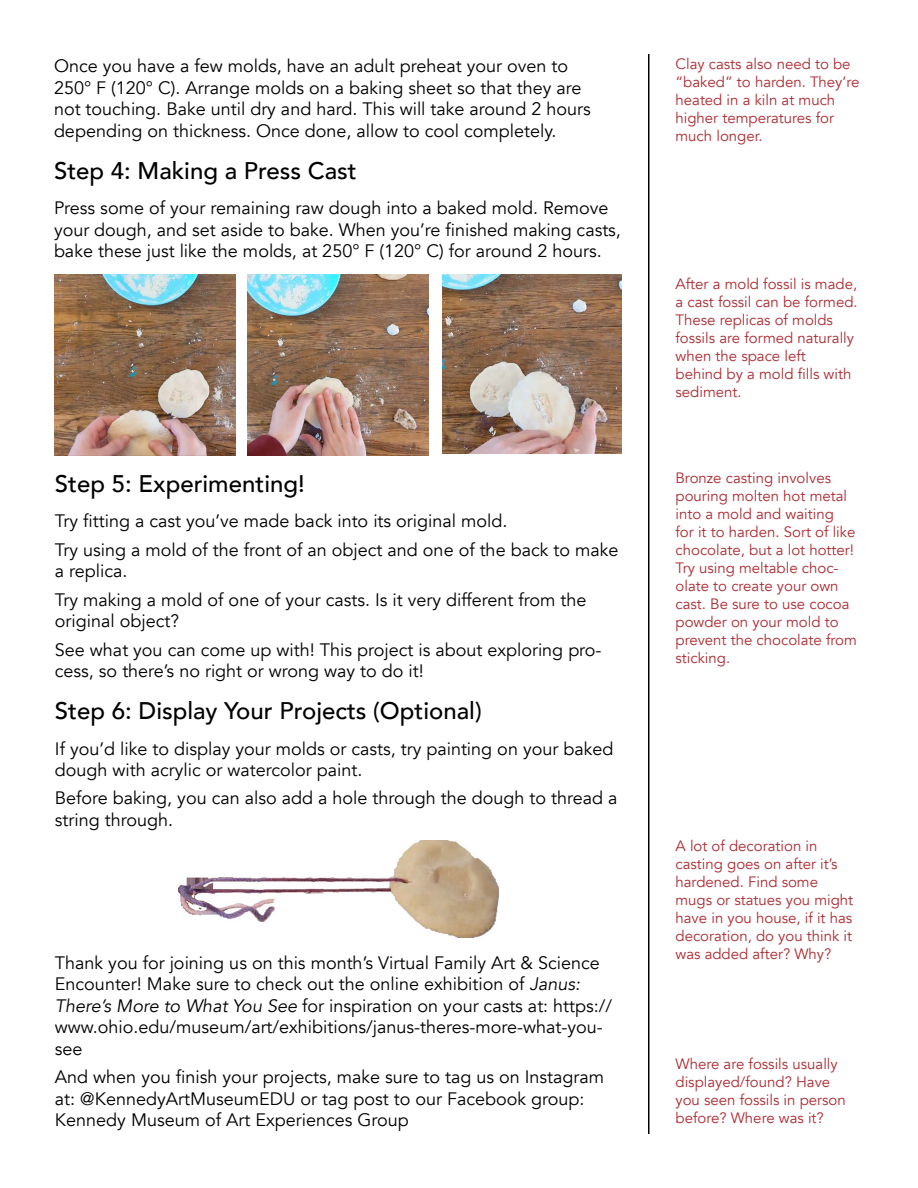
<style>
.page{position:relative;width:918px;height:1188px;background:#fff}
.page>*{position:absolute;margin:0;border:0;box-sizing:border-box;transform-origin:0 0}
.t1{font:500 24px "Avenir";color:#000}
.t2{font:18px/21.6px "Avenir";color:#000}
.t3{font:15px/18px "Avenir";color:#ab2c33}
.s1{font-style:italic}
</style>
<div class="page">
<hr style="left:648px;top:54px;width:2px;height:1080px;background:#000">
<img style="left:55px;top:275px;width:180px;height:180px">
<img style="left:248px;top:274px;width:180px;height:181px">
<img style="left:443px;top:274px;width:179px;height:180px">
<img style="left:179px;top:841px;width:319px;height:97px">
<p class="t2" style="left:54px;top:55px;width:538px">Once you have a few molds, have an adult preheat your oven to 250° F (120° C). Arrange molds on a baking sheet so that they are not touching. Bake until dry and hard. This will take around 2 hours depending on thickness. Once done, allow to cool completely.</p>
<h1 class="t1" style="left:54px;top:150px;width:304px">Step 4: Making a Press Cast</h1>
<p class="t2" style="left:54px;top:198px;width:568px">Press some of your remaining raw dough into a baked mold. Remove your dough, and set aside to bake. When you’re finished making casts, bake these just like the molds, at 250° F (120° C) for around 2 hours.</p>
<h1 class="t1" style="left:55px;top:463px;width:251px">Step 5: Experimenting!</h1>
<p class="t2" style="left:55px;top:507px;width:565px;line-height:28.3px">Try fitting a cast you’ve made back into its original mold.<br>Try using a mold of the front of an object and one of the back to make</p>
<p class="t2" style="left:55px;top:557px;width:533px;line-height:28.3px">a replica.<br>Try making a mold of one of your casts. Is it very different from the</p>
<p class="t2" style="left:55px;top:607px;width:548px;line-height:28.3px">original object?<br>See what you can come up with! This project is about exploring pro-</p>
<p class="t2" style="left:55px;top:660px;width:370px">cess, so there’s no right or wrong way to do it!</p>
<h1 class="t1" style="left:55px;top:690px;width:428px">Step 6: Display Your Projects (Optional)</h1>
<p class="t2" style="left:55px;top:738px;width:560px">If you’d like to display your molds or casts, try painting on your baked dough with acrylic or watercolor paint.</p>
<p class="t2" style="left:55px;top:788px;width:564px">Before baking, you can also add a hole through the dough to thread a string through.</p>
<p class="t2" style="left:55px;top:952px;width:559px">Thank you for joining us on this month’s Virtual Family Art &amp; Science Encounter! Make sure to check out the online exhibition of <span class="s1">Janus:<br>There’s More to What You See</span> for inspiration on your casts at: https:// www.ohio.edu/museum/art/exhibitions/janus-theres-more-what-you&shy;see</p>
<p class="t2" style="left:55px;top:1067px;width:551px">And when you finish your projects, make sure to tag us on Instagram at: @KennedyArtMuseumEDU or tag post to our Facebook group:<br>Kennedy Museum of Art Experiences Group</p>
<p class="t3" style="left:676px;top:55px;width:185px">Clay casts also need to be “baked” to harden. They’re heated in a kiln at much higher temperatures for much longer.</p>
<p class="t3" style="left:676px;top:275px;width:184px">After a mold fossil is made, a cast fossil can be formed.<br>These replicas of molds fossils are formed naturally when the space left<br>behind by a mold fills with sediment.</p>
<p class="t3" style="left:676px;top:469px;width:183px">Bronze casting involves pouring molten hot metal into a mold and waiting<br>for it to harden. Sort of like chocolate, but a lot hotter!<br>Try using meltable choc&shy;olate to create your own cast. Be sure to use cocoa powder on your mold to prevent the chocolate from sticking.</p>
<p class="t3" style="left:676px;top:837px;width:179px">A lot of decoration in casting goes on after it’s hardened. Find some mugs or statues you might have in you house, if it has decoration, do you think it was added after? Why?</p>
<p class="t3" style="left:676px;top:1055px;width:172px">Where are fossils usually displayed/found? Have you seen fossils in person before? Where was it?</p>
</div>
